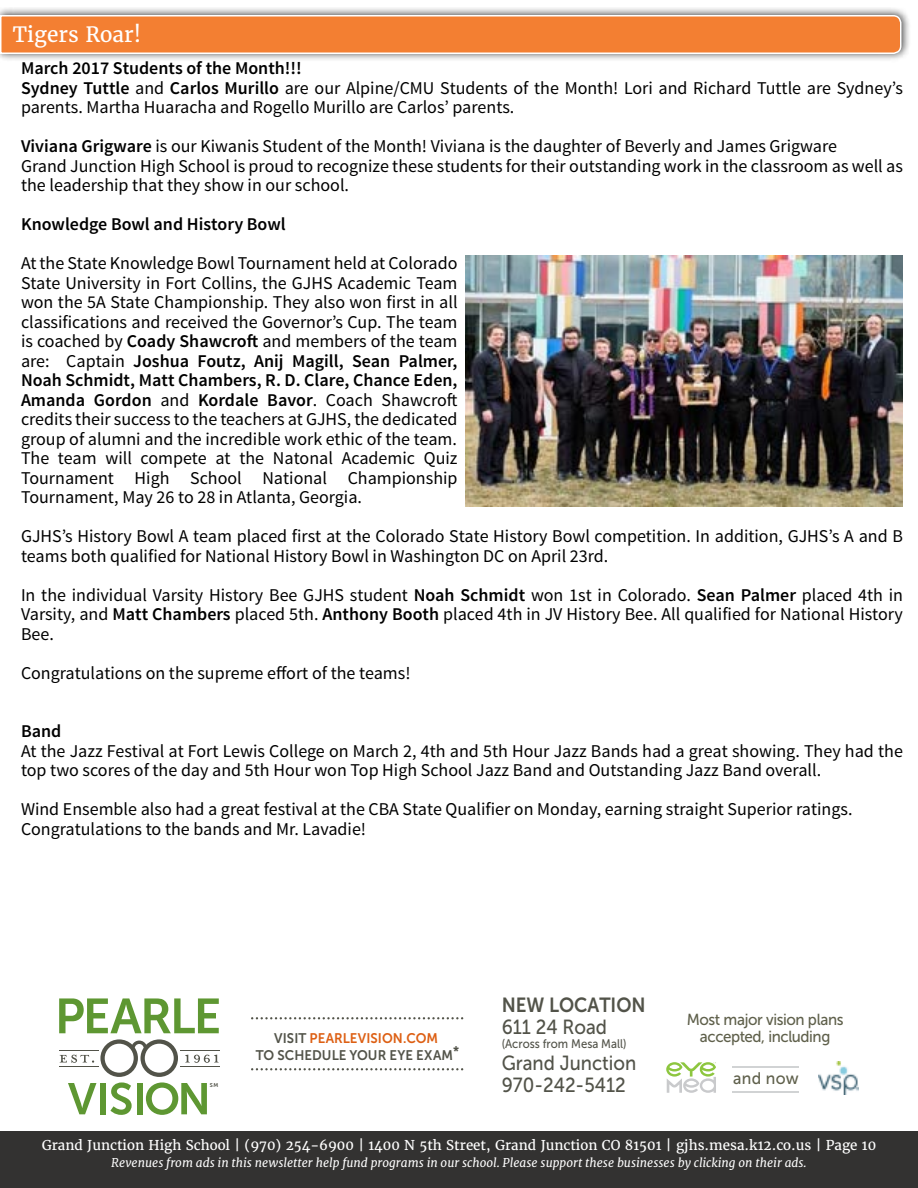
<style>
.page{position:relative;width:918px;height:1188px;background:#fff}
.page>*{position:absolute;margin:0;border:0;box-sizing:border-box;transform-origin:0 0}
.t1{font:21px "Merriweather";color:#fff}
.t2{font:20.4px/22.4px "Museo Sans 500";color:#525349;scale:.91 1}
.t3{font:20.4px "Museo Sans 700";color:#525349;scale:.91 1}
.t4{font:18px/19.5px "Source Sans Pro";color:#000}
.t5{font:600 18px "Source Sans Pro";color:#000}
.t6{font:16.65px "Museo Sans 500";letter-spacing:.015em;color:#5f604b;scale:.95 1}
.t7{font:15.9px/17.1px "Museo Sans 500";letter-spacing:-.025em;color:#5f604b;text-align:center;scale:.95 1}
.t8{font:13.95px/16.6px "Museo Sans 700";letter-spacing:.005em;color:#525349;text-align:center;scale:.95 1}
.t9{font:13.5px "Merriweather";color:#fff}
.t10{font:12.45px "Museo Sans 500";color:#525349;scale:.91 1}
.t11{font:italic 12px "Merriweather";color:#fff}
.t12{font:5.55px "Museo Sans 700";color:#525349}
.s1{font-weight:600}
.s2{color:#dd5f13}
</style>
<div class="page">
<div style="left:0;top:1131px;width:918px;height:57px;background:#333231"></div>
<svg style="left:252px;top:1068px;width:211px;height:2px"></svg>
<svg style="left:252px;top:1017px;width:211px;height:2px"></svg>
<svg style="left:666px;top:1062px;width:50px;height:31px"></svg>
<img style="left:819px;top:1062px;width:40px;height:32px">
<hr style="left:733px;top:1091px;width:66px;height:1px;background:#d1d3d4">
<hr style="left:733px;top:1066px;width:66px;height:2px;background:#d1d3d4">
<svg style="left:59px;top:998px;width:160px;height:35px"></svg>
<hr style="left:59px;top:1050px;width:39px;height:1px;background:#525349">
<hr style="left:59px;top:1066px;width:39px;height:1px;background:#525349">
<svg style="left:60px;top:1039px;width:159px;height:76px"></svg>
<div style="left:0;top:7px;width:912px;height:55px;background:#000;opacity:.75"></div>
<svg style="left:0;top:14px;width:902px;height:41px"></svg>
<img style="left:465px;top:255px;width:438px;height:252px">
<p class="t1" style="left:13px;top:22px;width:130px">Tigers Roar!</p>
<p class="t4" style="left:21px;top:59px;width:884px"><span class="s1">March 2017 Students of the Month!!!<br>Sydney Tuttle</span> and <span class="s1">Carlos Murillo</span> are our Alpine/CMU Students of the Month! Lori and Richard Tuttle are Sydney’s parents. Martha Huaracha and Rogello Murillo are Carlos’ parents.</p>
<p class="t4" style="left:21px;top:137px;width:883px"><span class="s1">Viviana Grigware</span> is our Kiwanis Student of the Month! Viviana is the daughter of Beverly and James Grigware<br>Grand Junction High School is proud to recognize these students for their outstanding work in the classroom as well as the leadership that they show in our school.</p>
<p class="t5" style="left:21px;top:213px;width:266px">Knowledge Bowl and History Bowl</p>
<p class="t4" style="left:21px;top:254px;width:438px;text-align:justify">At the State Knowledge Bowl Tournament held at Colorado State University in Fort Collins, the GJHS Academic Team won the 5A State Championship. They also won first in all classifications and received the Governor’s Cup. The team is coached by <span class="s1">Coady Shawcroft</span> and members of the team are: Captain <span class="s1">Joshua Foutz, Anij Magill, Sean Palmer, Noah Schmidt, Matt Chambers, R. D. Clare, Chance Eden, Amanda Gordon</span> and <span class="s1">Kordale Bavor</span>. Coach Shawcroft credits their success to the teachers at GJHS, the dedicated group of alumni and the incredible work ethic of the team.<br>The team will compete at the Natonal Academic Quiz Tournament High School National Championship Tournament, May 26 to 28 in Atlanta, Georgia.</p>
<p class="t4" style="left:21px;top:527px;width:883px">GJHS’s History Bowl A team placed first at the Colorado State History Bowl competition. In addition, GJHS’s A and B teams both qualified for National History Bowl in Washington DC on April 23rd.</p>
<p class="t4" style="left:21px;top:585px;width:884px;text-align:justify">In the individual Varsity History Bee GJHS student <span class="s1">Noah Schmidt</span> won 1st in Colorado. <span class="s1">Sean Palmer</span> placed 4th in Varsity, and <span class="s1">Matt Chambers</span> placed 5th. <span class="s1">Anthony Booth</span> placed 4th in JV History Bee. All qualified for National History Bee.</p>
<p class="t4" style="left:21px;top:663px;width:391px">Congratulations on the supreme effort of the teams!</p>
<p class="t5" style="left:21px;top:720px;width:42px">Band</p>
<p class="t4" style="left:21px;top:741px;width:883px">At the Jazz Festival at Fort Lewis College on March 2, 4th and 5th Hour Jazz Bands had a great showing. They had the top two scores of the day and 5th Hour won Top High School Jazz Band and Outstanding Jazz Band overall.</p>
<p class="t4" style="left:21px;top:800px;width:833px">Wind Ensemble also had a great festival at the CBA State Qualifier on Monday, earning straight Superior ratings.<br>Congratulations to the bands and Mr. Lavadie!</p>
<p class="t12" style="left:210px;top:1082px;width:10px">SM</p>
<p class="t8" style="left:256px;top:1030px;width:216px">VISIT <span class="s2">PEARLEVISION.COM<br></span>TO SCHEDULE YOUR EYE EXAM*</p>
<p class="t3" style="left:502px;top:993px;width:160px">NEW LOCATION</p>
<p class="t2" style="left:502px;top:1016px;width:117px">611 24 Road</p>
<p class="t10" style="left:502px;top:1037px;width:139px">(Across from Mesa Mall)</p>
<p class="t2" style="left:502px;top:1052px;width:150px">Grand Junction<br>970-242-5412</p>
<p class="t7" style="left:687px;top:1011px;width:167px">Most major vision plans accepted, including</p>
<p class="t6" style="left:733px;top:1070px;width:70px">and now</p>
<p class="t9" style="left:42px;top:1137px;width:836px">Grand Junction High School | (970) 254-6900 | 1400 N 5th Street, Grand Junction CO 81501 | gjhs.mesa.k12.co.us | Page 10</p>
<p class="t11" style="left:111px;top:1155px;width:697px">Revenues from ads in this newsletter help fund programs in our school. Please support these businesses by clicking on their ads.</p>
</div>
